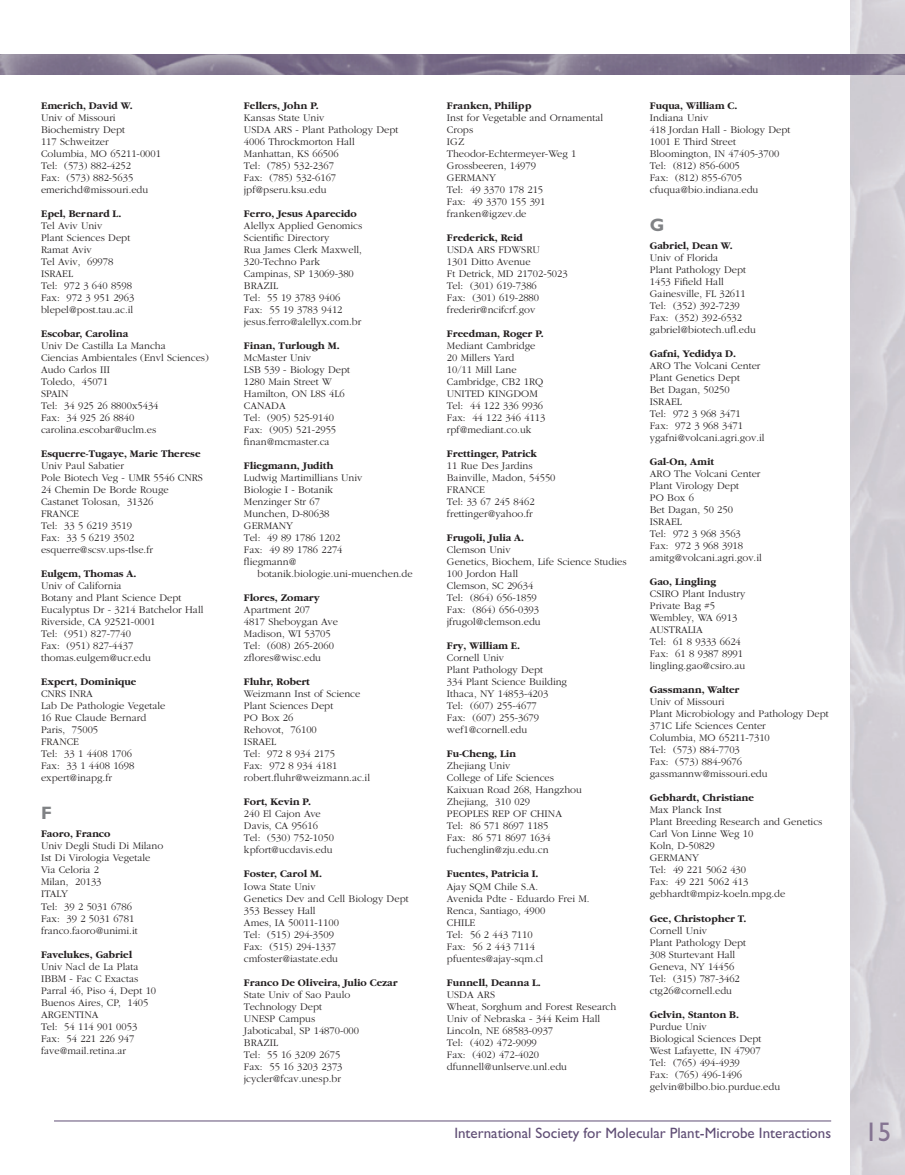
<style>
.page{position:relative;width:905px;height:1175px;background:#fff}
.page>*{position:absolute;margin:0;border:0;box-sizing:border-box;transform-origin:0 0}
.t1{font:700 18px "Gill Sans";color:#808285}
.t2{font:15px "Gill Sans";color:#604e75}
.t3{font:300 10.5px/12px "Garamond";color:#231f20}
.t4{font:700 10.5px "Garamond";color:#231f20}
.s1{font-size:27px;color:#857492}
</style>
<div class="page">
<img style="left:851px;top:0;width:53px;height:1174px">
<img style="left:0;top:54px;width:904px;height:20px">
<hr style="left:54px;top:1120px;width:777px;height:1px;background:#604e75">
<p class="t4" style="left:41px;top:100px;width:93px">Emerich, David W.</p>
<p class="t3" style="left:41px;top:112px;width:121px">Univ of Missouri<br>Biochemistry Dept<br>117 Schweitzer<br>Columbia, MO 65211-0001<br>Tel: (573) 882-4252<br>Fax: (573) 882-5635 emerichd@missouri.edu</p>
<p class="t4" style="left:41px;top:208px;width:82px">Epel, Bernard L.</p>
<p class="t3" style="left:41px;top:220px;width:95px">Tel Aviv Univ<br>Plant Sciences Dept<br>Ramat Aviv<br>Tel Aviv, 69978<br>ISRAEL<br>Tel: 972 3 640 8598<br>Fax: 972 3 951 2963 blepel@post.tau.ac.il</p>
<p class="t4" style="left:41px;top:328px;width:89px">Escobar, Carolina</p>
<p class="t3" style="left:41px;top:340px;width:169px">Univ De Castilla La Mancha<br>Ciencias Ambientales (Envl Sciences)<br>Audo Carlos III<br>Toledo, 45071<br>SPAIN<br>Tel: 34 925 26 8800x5434<br>Fax: 34 925 26 8840 carolina.escobar@uclm.es</p>
<p class="t4" style="left:41px;top:448px;width:161px">Esquerre-Tugaye, Marie Therese</p>
<p class="t3" style="left:41px;top:460px;width:163px">Univ Paul Sabatier<br>Pole Biotech Veg - UMR 5546 CNRS<br>24 Chemin De Borde Rouge<br>Castanet Tolosan, 31326<br>FRANCE<br>Tel: 33 5 6219 3519<br>Fax: 33 5 6219 3502 esquerre@scsv.ups-tlse.fr</p>
<p class="t4" style="left:41px;top:568px;width:97px">Eulgem, Thomas A.</p>
<p class="t3" style="left:41px;top:580px;width:164px">Univ of California<br>Botany and Plant Science Dept<br>Eucalyptus Dr - 3214 Batchelor Hall<br>Riverside, CA 92521-0001<br>Tel: (951) 827-7740<br>Fax: (951) 827-4437 thomas.eulgem@ucr.edu</p>
<p class="t4" style="left:41px;top:676px;width:97px">Expert, Dominique</p>
<p class="t3" style="left:41px;top:688px;width:126px">CNRS INRA<br>Lab De Pathologie Vegetale<br>16 Rue Claude Bernard<br>Paris, 75005<br>FRANCE<br>Tel: 33 1 4408 1706<br>Fax: 33 1 4408 1698 expert@inapg.fr</p>
<h1 class="t1" style="left:41px;top:802px;width:12px">F</h1>
<p class="t4" style="left:41px;top:828px;width:71px">Faoro, Franco</p>
<p class="t3" style="left:41px;top:840px;width:124px">Univ Degli Studi Di Milano<br>Ist Di Virologia Vegetale<br>Via Celoria 2<br>Milan, 20133<br>ITALY<br>Tel: 39 2 5031 6786<br>Fax: 39 2 5031 6781 franco.faoro@unimi.it</p>
<p class="t4" style="left:41px;top:948px;width:92px">Favelukes, Gabriel</p>
<p class="t3" style="left:41px;top:960px;width:117px">Univ Nacl de La Plata<br>IBBM - Fac C Exactas<br>Parral 46, Piso 4, Dept 10<br>Buenos Aires, CP, 1405<br>ARGENTINA<br>Tel: 54 114 901 0053<br>Fax: 54 221 226 947 fave@mail.retina.ar</p>
<p class="t4" style="left:244px;top:100px;width:76px">Fellers, John P.</p>
<p class="t3" style="left:244px;top:112px;width:156px">Kansas State Univ<br>USDA ARS - Plant Pathology Dept<br>4006 Throckmorton Hall<br>Manhattan, KS 66506<br>Tel: (785) 532-2367<br>Fax: (785) 532-6167 jpf@pseru.ksu.edu</p>
<p class="t4" style="left:244px;top:208px;width:114px">Ferro, Jesus Aparecido</p>
<p class="t3" style="left:244px;top:220px;width:120px">Alellyx Applied Genomics<br>Scientific Directory<br>Rua James Clerk Maxwell,<br>320-Techno Park<br>Campinas, SP 13069-380<br>BRAZIL<br>Tel: 55 19 3783 9406<br>Fax: 55 19 3783 9412 jesus.ferro@alellyx.com.br</p>
<p class="t4" style="left:244px;top:340px;width:97px">Finan, Turlough M.</p>
<p class="t3" style="left:244px;top:352px;width:108px">McMaster Univ<br>LSB 539 - Biology Dept<br>1280 Main Street W<br>Hamilton, ON L8S 4L6<br>CANADA<br>Tel: (905) 525-9140<br>Fax: (905) 521-2955 finan@mcmaster.ca</p>
<p class="t4" style="left:244px;top:460px;width:91px">Fliegmann, Judith</p>
<p class="t3" style="left:244px;top:472px;width:120px">Ludwig Martimillians Univ<br>Biologie I - Botanik<br>Menzinger Str 67<br>Munchen, D-80638<br>GERMANY<br>Tel: 49 89 1786 1202<br>Fax: 49 89 1786 2274 fliegmann@</p>
<p class="t3" style="left:257px;top:568px;width:157px">botanik.biologie.uni-muenchen.de</p>
<p class="t4" style="left:244px;top:592px;width:77px">Flores, Zomary</p>
<p class="t3" style="left:244px;top:604px;width:96px">Apartment 207<br>4817 Sheboygan Ave<br>Madison, WI 53705<br>Tel: (608) 265-2060 zflores@wisc.edu</p>
<p class="t4" style="left:244px;top:676px;width:67px">Fluhr, Robert</p>
<p class="t3" style="left:244px;top:688px;width:128px">Weizmann Inst of Science<br>Plant Sciences Dept<br>PO Box 26<br>Rehovot, 76100<br>ISRAEL<br>Tel: 972 8 934 2175<br>Fax: 972 8 934 4181 robert.fluhr@weizmann.ac.il</p>
<p class="t4" style="left:244px;top:796px;width:69px">Fort, Kevin P.</p>
<p class="t3" style="left:244px;top:808px;width:91px">240 El Cajon Ave<br>Davis, CA 95616<br>Tel: (530) 752-1050 kpfort@ucdavis.edu</p>
<p class="t4" style="left:244px;top:868px;width:79px">Foster, Carol M.</p>
<p class="t3" style="left:244px;top:880px;width:166px">Iowa State Univ<br>Genetics Dev and Cell Biology Dept<br>353 Bessey Hall<br>Ames, IA 50011-1100<br>Tel: (515) 294-3509<br>Fax: (515) 294-1337 cmfoster@iastate.edu</p>
<p class="t4" style="left:244px;top:976px;width:155px">Franco De Oliveira, Julio Cezar</p>
<p class="t3" style="left:244px;top:988px;width:117px">State Univ of Sao Paulo<br>Technology Dept<br>UNESP Campus<br>Jaboticabal, SP 14870-000<br>BRAZIL<br>Tel: 55 16 3209 2675<br>Fax: 55 16 3203 2373 jcycler@fcav.unesp.br</p>
<p class="t4" style="left:447px;top:100px;width:86px">Franken, Philipp</p>
<p class="t3" style="left:447px;top:112px;width:158px">Inst for Vegetable and Ornamental<br>Crops<br>IGZ<br>Theodor-Echtermeyer-Weg 1<br>Grossbeeren, 14979<br>GERMANY<br>Tel: 49 3370 178 215<br>Fax: 49 3370 155 391 franken@igzev.de</p>
<p class="t4" style="left:447px;top:232px;width:77px">Frederick, Reid</p>
<p class="t3" style="left:447px;top:244px;width:122px">USDA ARS FDWSRU<br>1301 Ditto Avenue<br>Ft Detrick, MD 21702-5023<br>Tel: (301) 619-7386<br>Fax: (301) 619-2880 frederir@ncifcrf.gov</p>
<p class="t4" style="left:447px;top:328px;width:98px">Freedman, Roger P.</p>
<p class="t3" style="left:447px;top:340px;width:100px">Mediant Cambridge<br>20 Millers Yard<br>10/11 Mill Lane<br>Cambridge, CB2 1RQ<br>UNITED KINGDOM<br>Tel: 44 122 336 9936<br>Fax: 44 122 346 4113 rpf@mediant.co.uk</p>
<p class="t4" style="left:447px;top:448px;width:91px">Frettinger, Patrick</p>
<p class="t3" style="left:447px;top:460px;width:110px">11 Rue Des Jardins<br>Bainville, Madon, 54550<br>FRANCE<br>Tel: 33 67 245 8462 frettinger@yahoo.fr</p>
<p class="t4" style="left:447px;top:532px;width:79px">Frugoli, Julia A.</p>
<p class="t3" style="left:447px;top:544px;width:181px">Clemson Univ<br>Genetics, Biochem, Life Science Studies<br>100 Jordon Hall<br>Clemson, SC 29634<br>Tel: (864) 656-1859<br>Fax: (864) 656-0393 jfrugol@clemson.edu</p>
<p class="t4" style="left:447px;top:640px;width:75px">Fry, William E.</p>
<p class="t3" style="left:447px;top:652px;width:122px">Cornell Univ<br>Plant Pathology Dept<br>334 Plant Science Building<br>Ithaca, NY 14853-4203<br>Tel: (607) 255-4677<br>Fax: (607) 255-3679 wef1@cornell.edu</p>
<p class="t4" style="left:447px;top:748px;width:71px">Fu-Cheng, Lin</p>
<p class="t3" style="left:447px;top:760px;width:137px">Zhejiang Univ<br>College of Life Sciences<br>Kaixuan Road 268, Hangzhou<br>Zhejiang, 310 029<br>PEOPLES REP OF CHINA<br>Tel: 86 571 8697 1185<br>Fax: 86 571 8697 1634 fuchenglin@zju.edu.cn</p>
<p class="t4" style="left:447px;top:868px;width:93px">Fuentes, Patricia I.</p>
<p class="t3" style="left:447px;top:880px;width:144px">Ajay SQM Chile S.A.<br>Avenida Pdte - Eduardo Frei M.<br>Renca, Santiago, 4900<br>CHILE<br>Tel: 56 2 443 7110<br>Fax: 56 2 443 7114 pfuentes@ajay-sqm.cl</p>
<p class="t4" style="left:447px;top:976px;width:95px">Funnell, Deanna L.</p>
<p class="t3" style="left:447px;top:988px;width:171px">USDA ARS<br>Wheat, Sorghum and Forest Research<br>Univ of Nebraska - 344 Keim Hall<br>Lincoln, NE 68583-0937<br>Tel: (402) 472-9099<br>Fax: (402) 472-4020 dfunnell@unlserve.unl.edu</p>
<p class="t4" style="left:650px;top:100px;width:89px">Fuqua, William C.</p>
<p class="t3" style="left:650px;top:112px;width:142px">Indiana Univ<br>418 Jordan Hall - Biology Dept<br>1001 E Third Street<br>Bloomington, IN 47405-3700<br>Tel: (812) 856-6005<br>Fax: (812) 855-6705 cfuqua@bio.indiana.edu</p>
<h1 class="t1" style="left:650px;top:214px;width:16px">G</h1>
<p class="t4" style="left:650px;top:240px;width:85px">Gabriel, Dean W.</p>
<p class="t3" style="left:650px;top:252px;width:108px">Univ of Florida<br>Plant Pathology Dept<br>1453 Fifield Hall<br>Gainesville, FL 32611<br>Tel: (352) 392-7239<br>Fax: (352) 392-6532 gabriel@biotech.ufl.edu</p>
<p class="t4" style="left:650px;top:348px;width:88px">Gafni, Yedidya D.</p>
<p class="t3" style="left:650px;top:360px;width:116px">ARO The Volcani Center<br>Plant Genetics Dept<br>Bet Dagan, 50250<br>ISRAEL<br>Tel: 972 3 968 3471<br>Fax: 972 3 968 3471 ygafni@volcani.agri.gov.il</p>
<p class="t4" style="left:650px;top:456px;width:66px">Gal-On, Amit</p>
<p class="t3" style="left:650px;top:468px;width:113px">ARO The Volcani Center<br>Plant Virology Dept<br>PO Box 6<br>Bet Dagan, 50 250<br>ISRAEL<br>Tel: 972 3 968 3563<br>Fax: 972 3 968 3918 amitg@volcani.agri.gov.il</p>
<p class="t4" style="left:650px;top:576px;width:68px">Gao, Lingling</p>
<p class="t3" style="left:650px;top:588px;width:97px">CSIRO Plant Industry<br>Private Bag #5<br>Wembley, WA 6913<br>AUSTRALIA<br>Tel: 61 8 9333 6624<br>Fax: 61 8 9387 8991 lingling.gao@csiro.au</p>
<p class="t4" style="left:650px;top:684px;width:91px">Gassmann, Walter</p>
<p class="t3" style="left:650px;top:696px;width:180px">Univ of Missouri<br>Plant Microbiology and Pathology Dept<br>371C Life Sciences Center<br>Columbia, MO 65211-7310<br>Tel: (573) 884-7703<br>Fax: (573) 884-9676 gassmannw@missouri.edu</p>
<p class="t4" style="left:650px;top:792px;width:106px">Gebhardt, Christiane</p>
<p class="t3" style="left:650px;top:804px;width:174px">Max Planck Inst<br>Plant Breeding Research and Genetics<br>Carl Von Linne Weg 10<br>Koln, D-50829<br>GERMANY<br>Tel: 49 221 5062 430<br>Fax: 49 221 5062 413 gebhardt@mpiz-koeln.mpg.de</p>
<p class="t4" style="left:650px;top:912px;width:98px">Gee, Christopher T.</p>
<p class="t3" style="left:650px;top:924px;width:98px">Cornell Univ<br>Plant Pathology Dept<br>308 Sturtevant Hall<br>Geneva, NY 14456<br>Tel: (315) 787-3462 ctg26@cornell.edu</p>
<p class="t4" style="left:650px;top:1008px;width:91px">Gelvin, Stanton B.</p>
<p class="t3" style="left:650px;top:1020px;width:132px">Purdue Univ<br>Biological Sciences Dept<br>West Lafayette, IN 47907<br>Tel: (765) 494-4939<br>Fax: (765) 496-1496 gelvin@bilbo.bio.purdue.edu</p>
<h2 class="t2" style="left:454px;top:1123px;width:438px">International Society for Molecular Plant-Microbe Interactions <span class="s1">15</span></h2>
</div>
